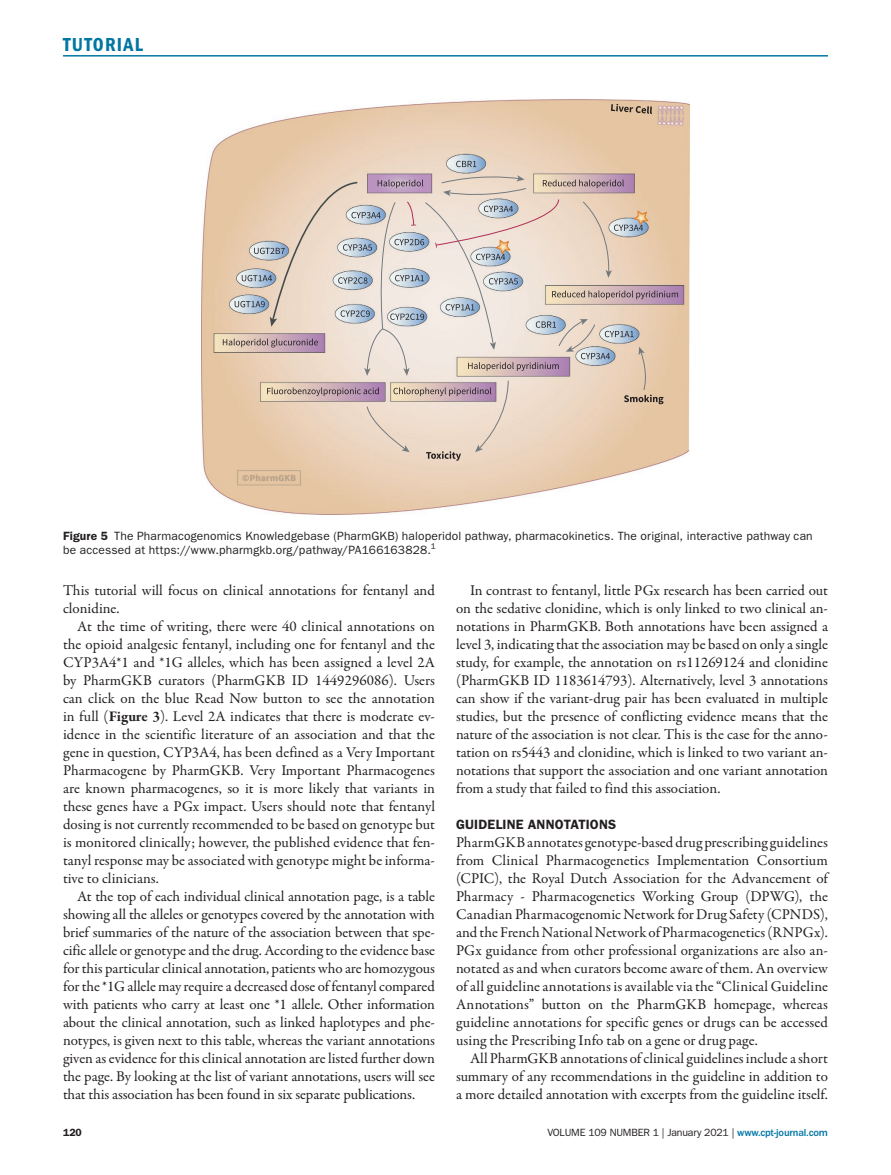
<style>
.page{position:relative;width:891px;height:1175px;background:#fff}
.page>*{position:absolute;margin:0;border:0;box-sizing:border-box;transform-origin:0 0}
.t1{font:19.5px "ITC Franklin Gothic Std Dm Cd";letter-spacing:.065em;color:#0076a3}
.t2{font:15px/18px "Garamond Premr Pro";color:#231f20;text-align:justify}
.t3{font:600 13.5px "ITC Franklin Gothic Std";letter-spacing:.015em;color:#231f20}
.t4{font:12px/14.2px "ITC Franklin Gothic Std";letter-spacing:.015em;color:#231f20}
.t5{font:10.5px "ITC Franklin Gothic Std";letter-spacing:-.015em;color:#231f20}
.t6{font:600 10.5px "ITC Franklin Gothic Std";color:#231f20}
.s1{font-weight:600}
.s2{font-weight:700}
.s3{font-weight:500;color:#0076a3}
</style>
<div class="page">
<hr style="left:63px;top:55px;width:765px;height:2px;background:#0076a3">
<img style="left:201px;top:100px;width:489px;height:414px">
<svg style="left:611px;top:104px;width:41px;height:10px"></svg>
<svg style="left:456px;top:161px;width:20px;height:6px"></svg>
<svg style="left:223px;top:174px;width:455px;height:287px;background:#deccbe"></svg>
<h1 class="t1" style="left:63px;top:33px;width:82px">TUTORIAL</h1>
<p class="t4" style="left:63px;top:528px;width:751px"><span class="s1">Figure 5</span> The Pharmacogenomics Knowledgebase (PharmGKB) haloperidol pathway, pharmacokinetics. The original, interactive pathway can be accessed at https://www.pharmgkb.org/pathway/PA166163828.<sup>1</sup></p>
<p class="t2" style="left:63px;top:581px;width:373px">This tutorial will focus on clinical annotations for fentanyl and clonidine.</p>
<p class="t2" style="left:63px;top:617px;width:374px;text-indent:14px">At the time of writing, there were 40 clinical annotations on the opioid analgesic fentanyl, including one for fentanyl and the CYP3A4*1 and *1G alleles, which has been assigned a level 2A by PharmGKB curators (PharmGKB ID 1449296086). Users can click on the blue Read Now button to see the annotation in full (<span class="s2">Figure 3</span>). Level 2A indicates that there is moderate ev&shy;idence in the scientific literature of an association and that the gene in question, CYP3A4, has been defined as a Very Important Pharmacogene by PharmGKB. Very Important Pharmacogenes are known pharmacogenes, so it is more likely that variants in these genes have a PGx impact. Users should note that fentanyl dosing is not currently recommended to be based on genotype but is monitored clinically; however, the published evidence that fen&shy;tanyl response may be associated with genotype might be informa&shy;tive to clinicians.</p>
<p class="t2" style="left:63px;top:887px;width:374px;text-indent:14px">At the top of each individual clinical annotation page, is a table showing all the alleles or genotypes covered by the annotation with brief summaries of the nature of the association between that spe&shy;cific allele or genotype and the drug. According to the evidence base for this particular clinical annotation, patients who are homozygous for the *1G allele may require a decreased dose of fentanyl compared with patients who carry at least one *1 allele. Other information about the clinical annotation, such as linked haplotypes and phe&shy;notypes, is given next to this table, whereas the variant annotations given as evidence for this clinical annotation are listed further down the page. By looking at the list of variant annotations, users will see that this association has been found in six separate publications.</p>
<p class="t2" style="left:456px;top:581px;width:374px;text-indent:14px">In contrast to fentanyl, little PGx research has been carried out on the sedative clonidine, which is only linked to two clinical an&shy;notations in PharmGKB. Both annotations have been assigned a level 3, indicating that the association may be based on only a single study, for example, the annotation on rs11269124 and clonidine (PharmGKB ID 1183614793). Alternatively, level 3 annotations can show if the variant-drug pair has been evaluated in multiple studies, but the presence of conflicting evidence means that the nature of the association is not clear. This is the case for the anno&shy;tation on rs5443 and clonidine, which is linked to two variant an&shy;notations that support the association and one variant annotation from a study that failed to find this association.</p>
<p class="t3" style="left:456px;top:816px;width:162px">GUIDELINE ANNOTATIONS</p>
<p class="t2" style="left:456px;top:833px;width:374px">PharmGKB annotates genotype-based drug prescribing guidelines from Clinical Pharmacogenetics Implementation Consortium (CPIC), the Royal Dutch Association for the Advancement of Pharmacy - Pharmacogenetics Working Group (DPWG), the Canadian Pharmacogenomic Network for Drug Safety (CPNDS), and the French National Network of Pharmacogenetics (RNPGx).<br>PGx guidance from other professional organizations are also an&shy;notated as and when curators become aware of them. An overview of all guideline annotations is available via the “Clinical Guideline Annotations” button on the PharmGKB homepage, whereas guideline annotations for specific genes or drugs can be accessed using the Prescribing Info tab on a gene or drug page.</p>
<p class="t2" style="left:456px;top:1049px;width:373px;text-indent:14px">All PharmGKB annotations of clinical guidelines include a short summary of any recommendations in the guideline in addition to a more detailed annotation with excerpts from the guideline itself.</p>
<p class="t6" style="left:63px;top:1125px;width:20px">120</p>
<p class="t5" style="left:547px;top:1126px;width:282px">VOLUME 109 NUMBER 1 | January 2021 | <span class="s3">www.cpt-journal.com</span></p>
</div>
